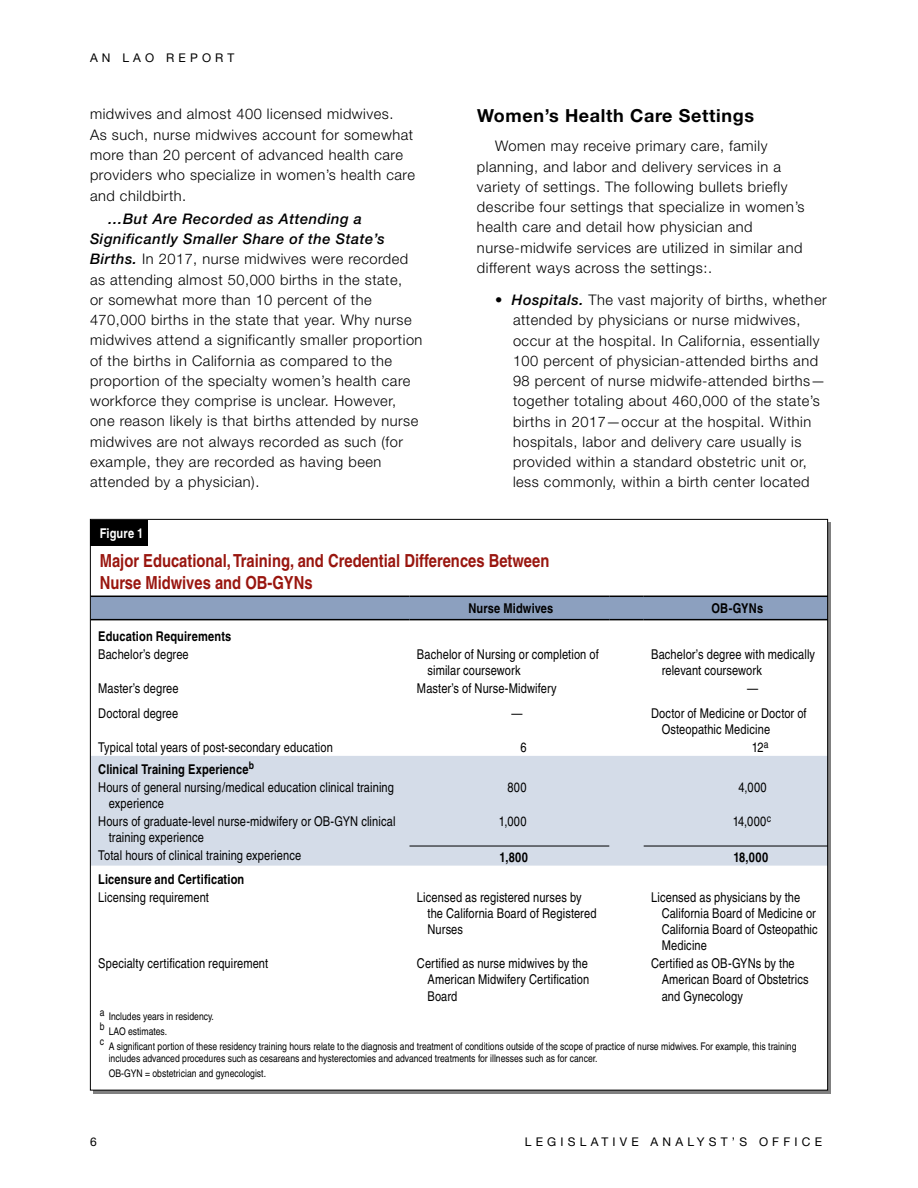
<style>
.page{position:relative;width:918px;height:1188px;background:#fff}
.page>*{position:absolute;margin:0;border:0;box-sizing:border-box;transform-origin:0 0}
.t1{font:700 condensed 18px/21.6px "Helvetica";color:#99160f}
.t2{font:700 18px "Helvetica Neue LT";letter-spacing:.035em;color:#000}
.t3{font:300 14.7px/20.2px "Helvetica Neue LT";letter-spacing:.035em;color:#000}
.t4{font:condensed 13.5px/16.2px "Helvetica";letter-spacing:.01em;color:#000}
.t5{font:700 condensed 13.5px "Helvetica";letter-spacing:.01em;color:#000}
.t6{font:700 condensed 13.5px "Helvetica";letter-spacing:.01em;color:#fff}
.t7{font:12px "Helvetica Neue LT";letter-spacing:.35em;color:#000}
.t8{font:condensed 10.5px/14.7px "Helvetica";color:#000}
.s1{font-weight:500;font-style:italic}
.s2{font-weight:500}
.s3{font-weight:700}
</style>
<div class="page">
<div style="left:91px;top:520px;width:57px;height:26px;background:#000"></div>
<div style="left:92px;top:597px;width:734px;height:22px;background:#8ca0bf"></div>
<div style="left:92px;top:756px;width:734px;height:110px;background:#d4dce8"></div>
<hr style="left:91px;top:596px;width:319px;height:1px;background:#000">
<hr style="left:410px;top:596px;width:199px;height:1px;background:#000">
<hr style="left:609px;top:596px;width:35px;height:1px;background:#000">
<hr style="left:644px;top:596px;width:184px;height:1px;background:#000">
<hr style="left:91px;top:619px;width:319px;height:1px;background:#000">
<hr style="left:410px;top:619px;width:199px;height:1px;background:#000">
<hr style="left:609px;top:619px;width:35px;height:1px;background:#000">
<hr style="left:644px;top:619px;width:184px;height:1px;background:#000">
<hr style="left:410px;top:846px;width:199px;height:1px;background:#000">
<hr style="left:644px;top:846px;width:184px;height:1px;background:#000">
<p class="t7" style="left:90px;top:50px;width:146px">AN LAO REPORT</p>
<p class="t3" style="left:90px;top:104px;width:327px">midwives and almost 400 licensed midwives.<br>As such, nurse midwives account for somewhat more than 20 percent of advanced health care providers who specialize in women’s health care and childbirth.</p>
<p class="t3" style="left:90px;top:208px;width:334px;text-indent:18px"><span class="s1">…But Are Recorded as Attending a Significantly Smaller Share of the State’s Births.</span> In 2017, nurse midwives were recorded as attending almost 50,000 births in the state,<br>or somewhat more than 10 percent of the 470,000 births in the state that year. Why nurse midwives attend a significantly smaller proportion of the births in California as compared to the proportion of the specialty women’s health care workforce they comprise is unclear. However, one reason likely is that births attended by nurse midwives are not always recorded as such (for example, they are recorded as having been attended by a physician).</p>
<p class="t2" style="left:477px;top:105px;width:279px">Women’s Health Care Settings</p>
<p class="t3" style="left:477px;top:136px;width:329px;text-indent:18px">Women may receive primary care, family planning, and labor and delivery services in a variety of settings. The following bullets briefly describe four settings that specialize in women’s health care and detail how physician and nurse-midwife services are utilized in similar and different ways across the settings:.</p>
<p class="t3" style="left:513px;top:289px;width:315px;text-indent:-18px"><span class="s2">•</span> <span class="s1">Hospitals.</span> The vast majority of births, whether attended by physicians or nurse midwives, occur at the hospital. In California, essentially 100 percent of physician-attended births and 98 percent of nurse midwife-attended births— together totaling about 460,000 of the state’s births in 2017—occur at the hospital. Within hospitals, labor and delivery care usually is provided within a standard obstetric unit or, less commonly, within a birth center located</p>
<p class="t6" style="left:100px;top:525px;width:45px">Figure 1</p>
<p class="t1" style="left:100px;top:550px;width:451px">Major Educational, Training, and Credential Differences Between<br>Nurse Midwives and OB-GYNs</p>
<p class="t5" style="left:468px;top:600px;width:87px">Nurse Midwives</p>
<p class="t5" style="left:712px;top:600px;width:53px">OB-GYNs</p>
<p class="t5" style="left:98px;top:628px;width:135px">Education Requirements</p>
<p class="t4" style="left:98px;top:646px;width:92px">Bachelor’s degree</p>
<p class="t4" style="left:428px;top:646px;width:173px;text-indent:-11px">Bachelor of Nursing or completion of similar coursework</p>
<p class="t4" style="left:662px;top:646px;width:155px;text-indent:-11px">Bachelor’s degree with medically relevant coursework</p>
<p class="t4" style="left:98px;top:680px;width:82px">Master’s degree</p>
<p class="t4" style="left:417px;top:680px;width:141px">Master’s of Nurse-Midwifery</p>
<p class="t4" style="left:747px;top:680px;width:13px">—</p>
<p class="t4" style="left:98px;top:705px;width:82px">Doctoral degree</p>
<p class="t4" style="left:511px;top:705px;width:13px">—</p>
<p class="t4" style="left:662px;top:705px;width:147px;text-indent:-11px">Doctor of Medicine or Doctor of<br>Osteopathic Medicine</p>
<p class="t4" style="left:98px;top:739px;width:236px">Typical total years of post-secondary education</p>
<p class="t4" style="left:520px;top:739px;width:8px">6</p>
<p class="t4" style="left:752px;top:739px;width:18px">12<sup>a</sup></p>
<p class="t4" style="left:98px;top:760px;width:297px;line-height:18px"><span class="s3">Clinical Training Experience</span><sup>b<br></sup>Hours of general nursing/medical education clinical training</p>
<p class="t4" style="left:109px;top:795px;width:57px">experience</p>
<p class="t4" style="left:508px;top:779px;width:20px">800</p>
<p class="t4" style="left:739px;top:779px;width:30px">4,000</p>
<p class="t4" style="left:109px;top:813px;width:288px;text-indent:-11px">Hours of graduate-level nurse-midwifery or OB-GYN clinical training experience</p>
<p class="t4" style="left:499px;top:813px;width:29px">1,000</p>
<p class="t4" style="left:733px;top:813px;width:40px">14,000<sup>c</sup></p>
<p class="t4" style="left:98px;top:847px;width:205px">Total hours of clinical training experience</p>
<p class="t5" style="left:500px;top:849px;width:30px">1,800</p>
<p class="t5" style="left:733px;top:849px;width:36px">18,000</p>
<p class="t5" style="left:98px;top:871px;width:148px">Licensure and Certification</p>
<p class="t4" style="left:98px;top:889px;width:112px">Licensing requirement</p>
<p class="t4" style="left:428px;top:889px;width:170px;text-indent:-11px">Licensed as registered nurses by the California Board of Registered<br>Nurses</p>
<p class="t4" style="left:662px;top:889px;width:158px;text-indent:-11px">Licensed as physicians by the<br>California Board of Medicine or<br>California Board of Osteopathic<br>Medicine</p>
<p class="t4" style="left:98px;top:955px;width:172px">Specialty certification requirement</p>
<p class="t4" style="left:428px;top:955px;width:163px;text-align:justify;text-indent:-11px">Certified as nurse midwives by the American Midwifery Certification Board</p>
<p class="t4" style="left:662px;top:955px;width:149px;text-indent:-11px">Certified as OB-GYNs by the<br>American Board of Obstetrics and Gynecology</p>
<p class="t8" style="left:100px;top:1009px;width:698px">a Includes years in residency.<br>b LAO estimates.<br>c A significant portion of these residency training hours relate to the diagnosis and treatment of conditions outside of the scope of practice of nurse midwives. For example, this training</p>
<p class="t8" style="left:109px;top:1051px;width:490px">includes advanced procedures such as cesareans and hysterectomies and advanced treatments for illnesses such as for cancer.<br>OB-GYN = obstetrician and gynecologist.</p>
<p class="t7" style="left:90px;top:1134px;width:8px">6</p>
<p class="t7" style="left:525px;top:1134px;width:299px">LEGISLATIVE ANALYST’S OFFICE</p>
</div>
